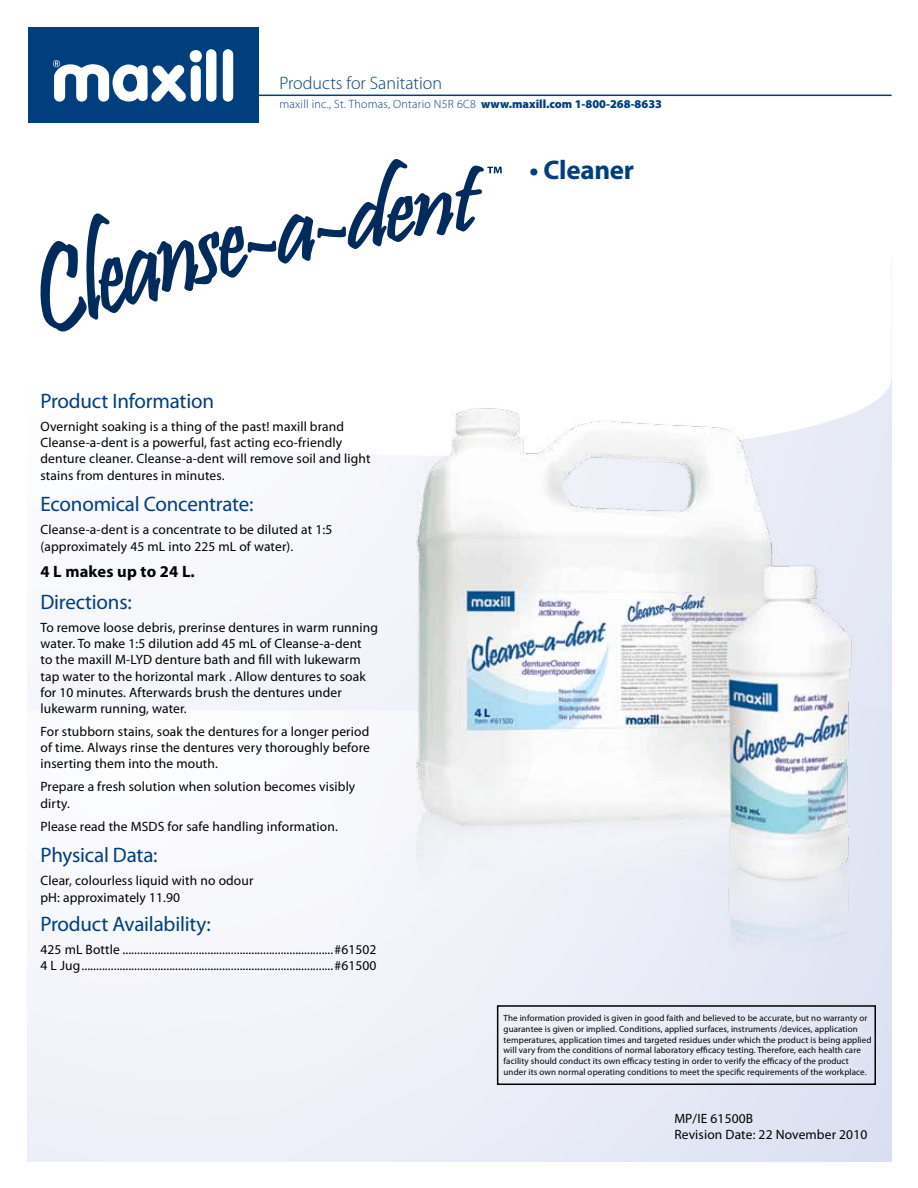
<style>
.page{position:relative;width:918px;height:1188px;background:#fff}
.page>*{position:absolute;margin:0;border:0;box-sizing:border-box;transform-origin:0 0}
.t1{font:700 27px "Myriad Pro";letter-spacing:-.01em;color:#003e7e}
.t2{font:21px "Myriad Pro";letter-spacing:-.01em;color:#003e7e}
.t3{font:300 18px "Myriad Pro";color:#003e7e}
.t4{font:700 16.5px "Myriad Pro";letter-spacing:.01em;color:#000}
.t5{font:13.5px/16.2px "Myriad Pro";letter-spacing:.01em;color:#000}
.t6{font:300 12px "Myriad Pro";letter-spacing:.02em;color:#003e7e}
.t7{font:9px/10.8px "Myriad Pro";letter-spacing:.01em;color:#000}
.s1{font-weight:900}
</style>
<div class="page">
<div style="left:28px;top:28px;width:230px;height:95px;background:#003e7e"></div>
<svg style="left:53px;top:49px;width:180px;height:53px"></svg>
<hr style="left:254px;top:95px;width:638px;height:1px;background:#003e7e">
<svg style="left:868px;top:258px;width:24px;height:198px"></svg>
<svg style="left:868px;top:1006px;width:12px;height:80px"></svg>
<img style="left:408px;top:406px;width:460px;height:756px">
<svg style="left:40px;top:159px;width:444px;height:173px"></svg>
<svg style="left:487px;top:167px;width:15px;height:6px"></svg>
<h3 class="t3" style="left:279px;top:73px;width:164px">Products for Sanitation</h3>
<p class="t6" style="left:279px;top:97px;width:384px">maxill inc., St. Thomas, Ontario N5R 6C8 <span class="s1">www.maxill.com 1-800-268-8633</span></p>
<h2 class="t2" style="left:40px;top:388px;width:175px">Product Information</h2>
<p class="t5" style="left:40px;top:418px;width:332px">Overnight soaking is a thing of the past! maxill brand Cleanse-a-dent is a powerful, fast acting eco-friendly denture cleaner. Cleanse-a-dent will remove soil and light stains from dentures in minutes.</p>
<h2 class="t2" style="left:40px;top:491px;width:214px">Economical Concentrate:</h2>
<p class="t5" style="left:40px;top:522px;width:293px">Cleanse-a-dent is a concentrate to be diluted at 1:5 (approximately 45 mL into 225 mL of water).</p>
<p class="t4" style="left:40px;top:561px;width:156px">4 L makes up to 24 L.</p>
<h2 class="t2" style="left:40px;top:589px;width:93px">Directions:</h2>
<p class="t5" style="left:40px;top:619px;width:339px">To remove loose debris, prerinse dentures in warm running water. To make 1:5 dilution add 45 mL of Cleanse-a-dent<br>to the maxill M-LYD denture bath and fill with lukewarm tap water to the horizontal mark . Allow dentures to soak for 10 minutes. Afterwards brush the dentures under lukewarm running, water.</p>
<p class="t5" style="left:40px;top:723px;width:331px;text-align:justify">For stubborn stains, soak the dentures for a longer period of time. Always rinse the dentures very thoroughly before inserting them into the mouth.</p>
<p class="t5" style="left:40px;top:779px;width:316px">Prepare a fresh solution when solution becomes visibly dirty.</p>
<p class="t5" style="left:40px;top:818px;width:299px">Please read the MSDS for safe handling information.</p>
<h2 class="t2" style="left:40px;top:842px;width:119px">Physical Data:</h2>
<p class="t5" style="left:40px;top:873px;width:215px">Clear, colourless liquid with no odour pH: approximately 11.90</p>
<h2 class="t2" style="left:40px;top:911px;width:172px">Product Availability:</h2>
<p class="t5" style="left:40px;top:941px;width:338px">425 mL Bottle ........................................................................#61502<br>4 L Jug......................................................................................#61500</p>
<h1 class="t1" style="left:530px;top:153px;width:106px">• Cleaner</h1>
<p class="t7" style="left:504px;top:1013px;width:369px">The information provided is given in good faith and believed to be accurate, but no warranty or guarantee is given or implied. Conditions, applied surfaces, instruments /devices, application temperatures, application times and targeted residues under which the product is being applied will vary from the conditions of normal laboratory efficacy testing. Therefore, each health care facility should conduct its own efficacy testing in order to verify the efficacy of the product under its own normal operating conditions to meet the specific requirements of the workplace.</p>
<p class="t5" style="left:674px;top:1110px;width:195px">MP/IE 61500B<br>Revision Date: 22 November 2010</p>
</div>
